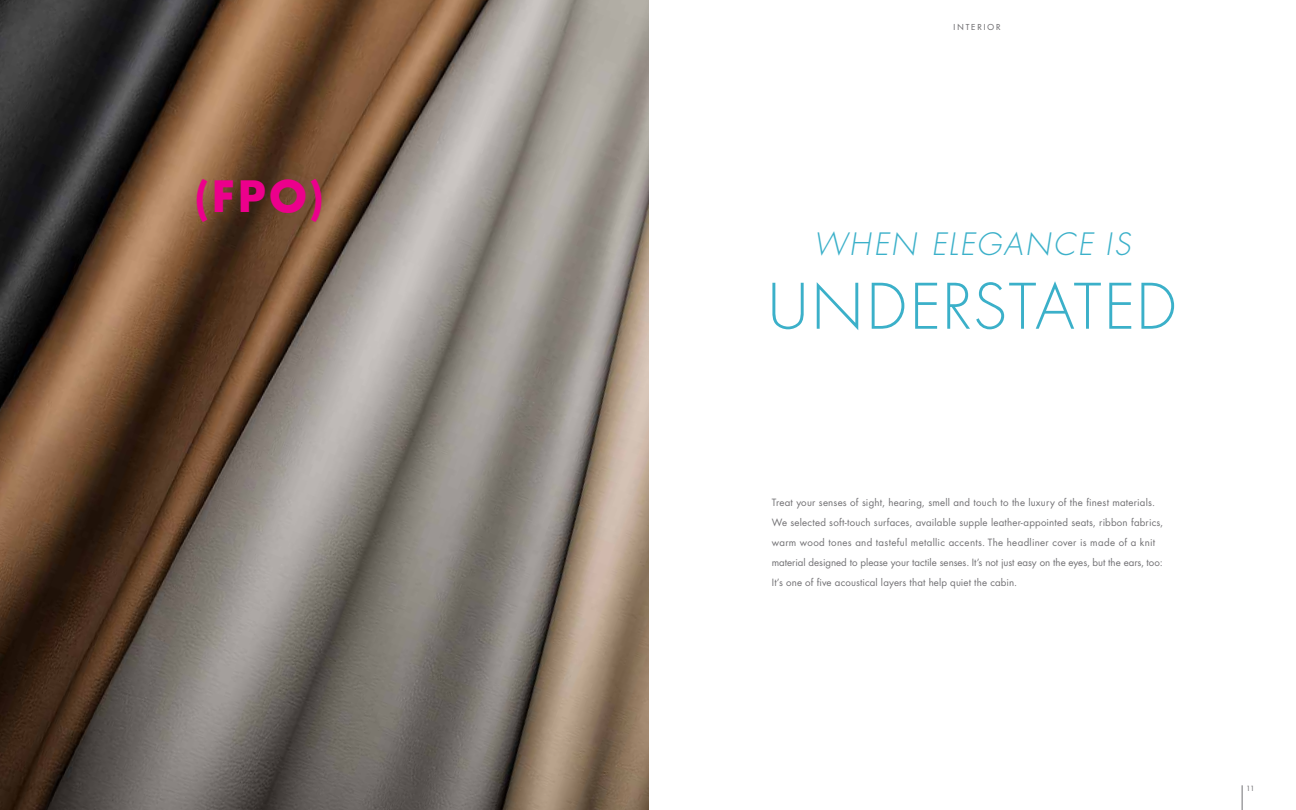
<style>
.page{position:relative;width:1296px;height:810px;background:#fff}
.page>*{position:absolute;margin:0;border:0;box-sizing:border-box;transform-origin:0 0}
.t1{font:300 61px "Futura";letter-spacing:.03em;color:#3bb0c9}
.t2{font:700 42px "Futura";color:#ec008c}
.t3{font:italic 300 30px "Futura";letter-spacing:.075em;color:#3bb0c9}
.t4{font:9.8px/20px "Futura";letter-spacing:.02em;color:#717073}
.t5{font:8px "Futura";letter-spacing:.25em;color:#717073}
.t6{font:7px "Futura";color:#717073}
</style>
<div class="page">
<svg style="left:1242px;top:785px;width:1px;height:25px"></svg>
<img style="left:0;top:0;width:648px;height:810px">
<h2 class="t2" style="left:195px;top:167px;width:130px">(FPO)</h2>
<p class="t5" style="left:953px;top:22px;width:49px">INTERIOR</p>
<h3 class="t3" style="left:814px;top:225px;width:318px">WHEN ELEGANCE IS</h3>
<h1 class="t1" style="left:768px;top:267px;width:410px">UNDERSTATED</h1>
<p class="t4" style="left:772px;top:493px;width:393px">Treat your senses of sight, hearing, smell and touch to the luxury of the finest materials.<br>We selected soft-touch surfaces, available supple leather-appointed seats, ribbon fabrics, warm wood tones and tasteful metallic accents. The headliner cover is made of a knit material designed to please your tactile senses. It’s not just easy on the eyes, but the ears, too:<br>It’s one of five acoustical layers that help quiet the cabin.</p>
<p class="t6" style="left:1246px;top:784px;width:10px">11</p>
</div>
